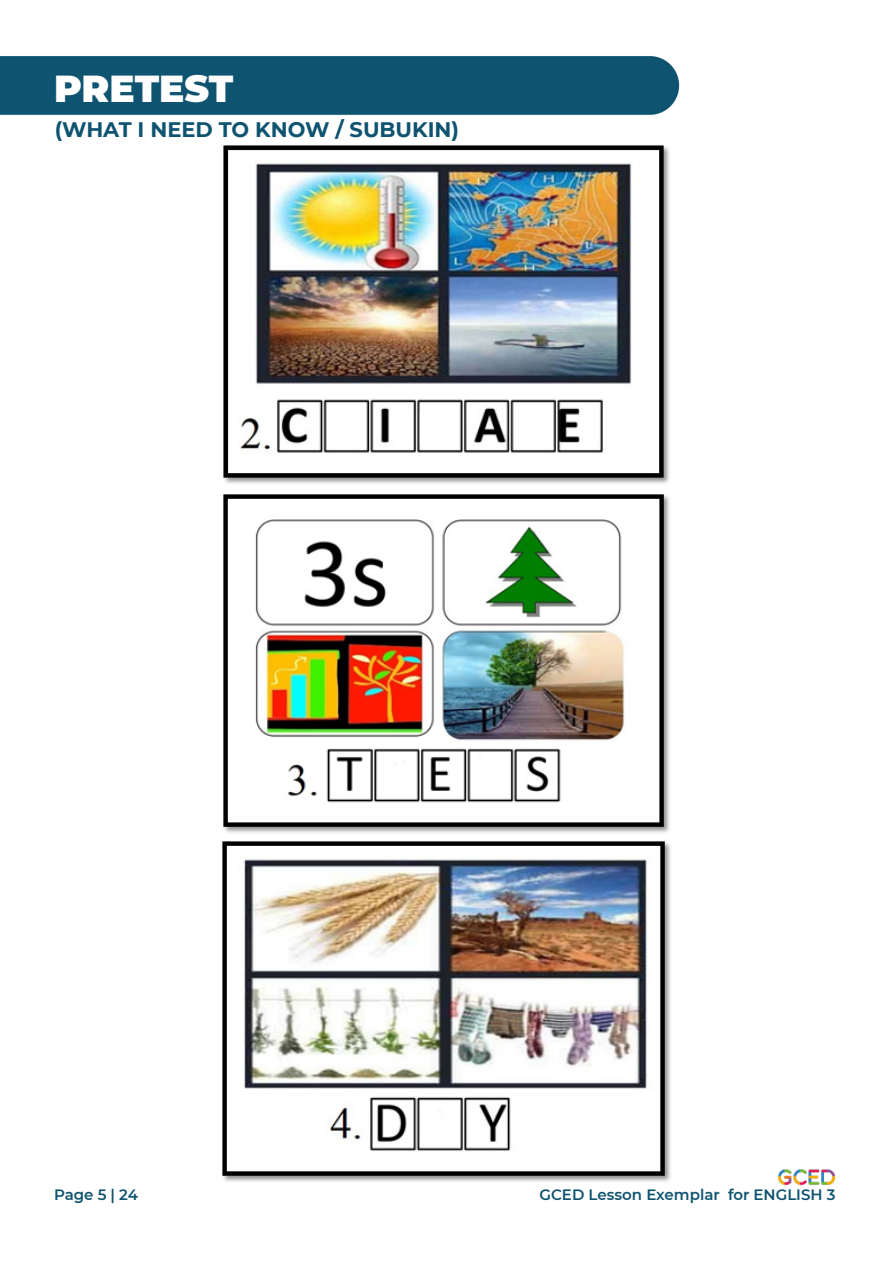
<style>
.page{position:relative;width:893px;height:1263px;background:#fff}
.page>*{position:absolute;margin:0;border:0;box-sizing:border-box;transform-origin:0 0}
.t1{font:900 37.5px "Montserrat";color:#fff}
.t2{font:700 21px "Montserrat";color:#0e5370}
.t3{font:600 15px "Montserrat";color:#0e5370}
</style>
<div class="page">
<img style="left:0;top:56px;width:835px;height:1125px">
<img style="left:779px;top:1165px;width:55px;height:21px">
<img style="left:221px;top:492px;width:451px;height:343px">
<img style="left:220px;top:839px;width:453px;height:343px">
<img style="left:221px;top:143px;width:451px;height:343px">
<p class="t1" style="left:54px;top:60px;width:181px">PRETEST</p>
<p class="t2" style="left:55px;top:114px;width:406px">(WHAT I NEED TO KNOW / SUBUKIN)</p>
<p class="t3" style="left:54px;top:1184px;width:85px">Page 5 | 24</p>
<p class="t3" style="left:539px;top:1184px;width:298px">GCED Lesson Exemplar for ENGLISH 3</p>
</div>
